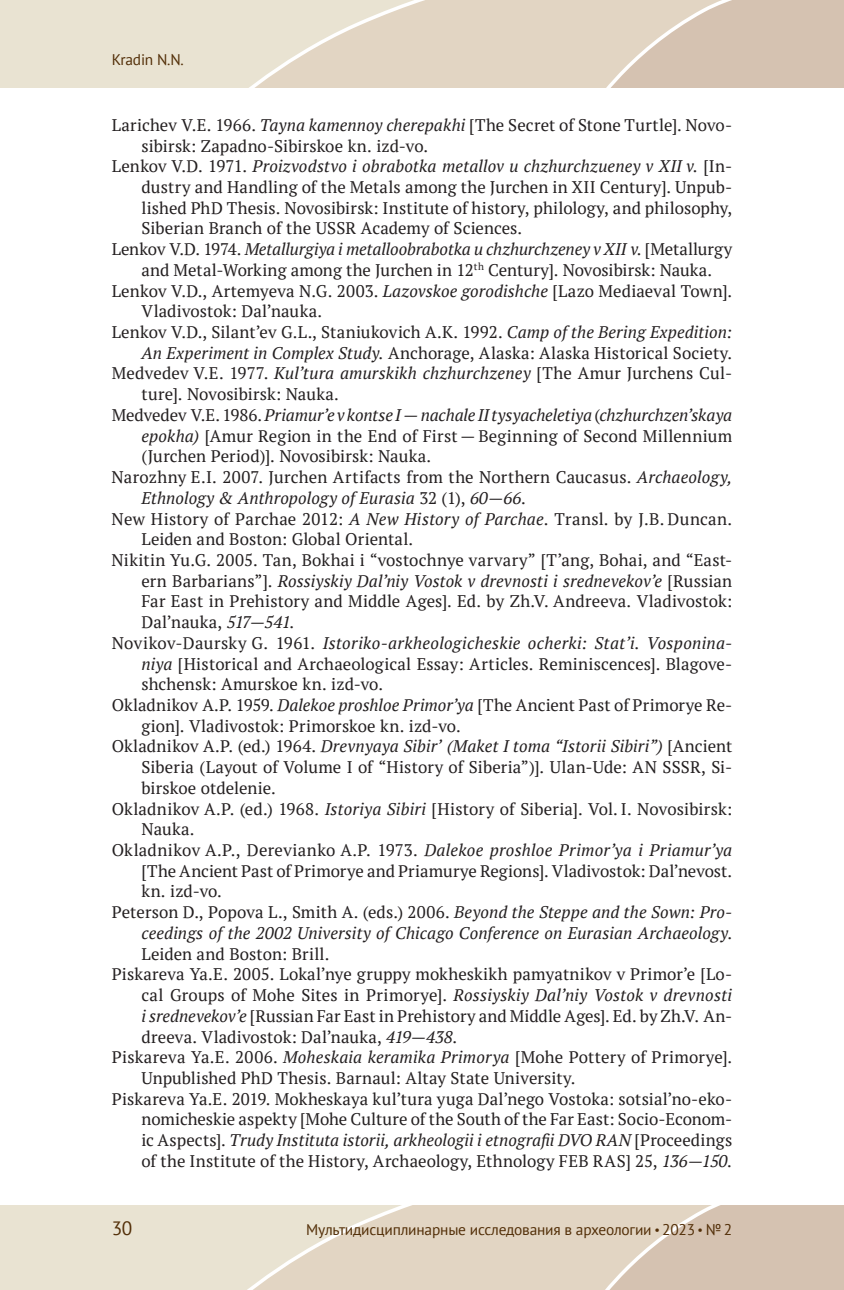
<style>
.page{position:relative;width:844px;height:1290px;background:#fff}
.page>*{position:absolute;margin:0;border:0;box-sizing:border-box;transform-origin:0 0}
.t1{font:19.25px "PT Sans";color:#522e07}
.t2{font:16.8px "PT Serif";letter-spacing:.005em;color:#231f20}
.t3{font:italic 16.8px "PT Serif";letter-spacing:.005em;color:#231f20}
.t4{font:15.4px "PT Sans";letter-spacing:-.015em;color:#522e07}
.s1{font-style:italic}
.s2{font-style:normal}
.s3{font-size:12.25px}
</style>
<div class="page">
<svg style="left:535px;top:0;width:308px;height:88px;background:#dacab9"></svg>
<svg style="left:0;top:0;width:535px;height:88px;background:#e6ddcc"></svg>
<svg style="left:535px;top:1205px;width:308px;height:85px;background:#dacab9"></svg>
<svg style="left:0;top:1205px;width:535px;height:85px;background:#e6ddcc"></svg>
<p class="t4" style="left:112px;top:50px;width:74px">Kradin N.N.</p>
<p class="t2" style="left:112px;top:114px;width:622px">Larichev V.E. 1966. <span class="s1">Tayna kamennoy cherepakhi</span> [The Secret of Stone Turtle]. Novo-</p>
<p class="t2" style="left:141px;top:135px;width:288px">sibirsk: Zapadno-Sibirskoe kn. izd-vo.</p>
<p class="t3" style="left:112px;top:156px;width:622px"><span class="s2">Lenkov V.D. 1971.</span> Proizvodstvo i obrabotka metallov u chzhurchzueney v XII v. <span class="s2">[In-</span></p>
<p class="t2" style="left:141px;top:176px;width:592px">dustry and Handling of the Metals among the Jurchen in XII Century]. Unpub-</p>
<p class="t2" style="left:141px;top:197px;width:592px">lished PhD Thesis. Novosibirsk: Institute of history, philology, and philosophy,</p>
<p class="t2" style="left:141px;top:218px;width:382px">Siberian Branch of the USSR Academy of Sciences.</p>
<p class="t3" style="left:112px;top:238px;width:622px"><span class="s2">Lenkov V.D. 1974.</span> Metallurgiya i metalloobrabotka u chzhurchzeney v XII v. <span class="s2">[Metallurgy</span></p>
<p class="t2" style="left:141px;top:259px;width:572px">and Metal-Working among the Jurchen in 12<sup>th</sup> Century]. Novosibirsk: Nauka.</p>
<p class="t2" style="left:112px;top:280px;width:622px">Lenkov V.D., Artemyeva N.G. 2003. <span class="s1">Lazovskoe gorodishche</span> [Lazo Mediaeval Town].</p>
<p class="t2" style="left:141px;top:300px;width:182px">Vladivostok: Dal’nauka.</p>
<p class="t2" style="left:112px;top:321px;width:622px">Lenkov V.D., Silant’ev G.L., Staniukovich A.K. 1992. <span class="s1">Camp of the Bering Expedition:</span></p>
<p class="t2" style="left:141px;top:342px;width:592px"><span class="s1">An Experiment in Complex Study.</span> Anchorage, Alaska: Alaska Historical Society.</p>
<p class="t2" style="left:112px;top:363px;width:622px">Medvedev V.E. 1977. <span class="s1">Kul’tura amurskikh chzhurchzeney</span> [The Amur Jurchens Cul-</p>
<p class="t2" style="left:141px;top:383px;width:199px">ture]. Novosibirsk: Nauka.</p>
<p class="t3" style="left:112px;top:404px;width:622px"><span class="s2">Medvedev V.E. 1986.</span> Priamur’e v kontse I—nachale II tysyacheletiya <span class="s2">(</span>chzhurchzen’skaya</p>
<p class="t2" style="left:141px;top:425px;width:592px"><span class="s1">epokha)</span> [Amur Region in the End of First — Beginning of Second Millennium</p>
<p class="t2" style="left:141px;top:445px;width:291px">(Jurchen Period)]. Novosibirsk: Nauka.</p>
<p class="t2" style="left:112px;top:466px;width:622px">Narozhny E.I. 2007. Jurchen Artifacts from the Northern Caucasus. <span class="s1">Archaeology,</span></p>
<p class="t3" style="left:141px;top:487px;width:386px">Ethnology &amp; Anthropology of Eurasia <span class="s2">32 (1),</span> 60—66.</p>
<p class="t2" style="left:112px;top:508px;width:622px">New History of Parchae 2012: <span class="s1">A New History of Parchae</span>. Transl. by J.B. Duncan.</p>
<p class="t2" style="left:141px;top:528px;width:273px">Leiden and Boston: Global Oriental.</p>
<p class="t2" style="left:112px;top:549px;width:622px">Nikitin Yu.G. 2005. Tan, Bokhai i “vostochnye varvary” [T’ang, Bohai, and “East-</p>
<p class="t3" style="left:141px;top:570px;width:592px"><span class="s2">ern Barbarians”].</span> Rossiyskiy Dal’niy Vostok v drevnosti i srednevekov’e <span class="s2">[Russian</span></p>
<p class="t2" style="left:141px;top:590px;width:592px">Far East in Prehistory and Middle Ages]. Ed. by Zh.V. Andreeva. Vladivostok:</p>
<p class="t2" style="left:141px;top:611px;width:154px">Dal’nauka, <span class="s1">517—541.</span></p>
<p class="t3" style="left:112px;top:632px;width:619px"><span class="s2">Novikov-Daursky G. 1961.</span> Istoriko-arkheologicheskie ocherki: Stat’i. Vosponina-</p>
<p class="t2" style="left:141px;top:653px;width:592px"><span class="s1">niya</span> [Historical and Archaeological Essay: Articles. Reminiscences]. Blagove-</p>
<p class="t2" style="left:141px;top:673px;width:243px">shchensk: Amurskoe kn. izd-vo.</p>
<p class="t2" style="left:112px;top:694px;width:622px">Okladnikov A.P. 1959. <span class="s1">Dalekoe proshloe Primor’ya</span> [The Ancient Past of Primorye Re-</p>
<p class="t2" style="left:141px;top:715px;width:320px">gion]. Vladivostok: Primorskoe kn. izd-vo.</p>
<p class="t3" style="left:112px;top:736px;width:622px"><span class="s2">Okladnikov A.P. (ed.) 1964.</span> Drevnyaya Sibir’ (Maket I toma “Istorii Sibiri”) <span class="s2">[Ancient</span></p>
<p class="t2" style="left:141px;top:756px;width:592px">Siberia (Layout of Volume I of “History of Siberia”)]. Ulan-Ude: AN SSSR, Si-</p>
<p class="t2" style="left:141px;top:777px;width:136px">birskoe otdelenie.</p>
<p class="t2" style="left:112px;top:798px;width:622px">Okladnikov A.P. (ed.) 1968. <span class="s1">Istoriya Sibiri</span> [History of Siberia]. Vol. I. Novosibirsk:</p>
<p class="t2" style="left:141px;top:818px;width:54px">Nauka.</p>
<p class="t3" style="left:112px;top:839px;width:622px"><span class="s2">Okladnikov A.P., Derevianko A.P. 1973.</span> Dalekoe proshloe Primor’ya i Priamur’ya</p>
<p class="t2" style="left:141px;top:860px;width:592px">[The Ancient Past of Primorye and Priamurye Regions]. Vladivostok: Dal’nevost.</p>
<p class="t2" style="left:141px;top:880px;width:82px">kn. izd-vo.</p>
<p class="t2" style="left:112px;top:901px;width:622px">Peterson D., Popova L., Smith A. (eds.) 2006. <span class="s1">Beyond the Steppe and the Sown: Pro-</span></p>
<p class="t3" style="left:141px;top:922px;width:592px">ceedings of the 2002 University of Chicago Conference on Eurasian Archaeology<span class="s2">.</span></p>
<p class="t2" style="left:141px;top:943px;width:189px">Leiden and Boston: Brill.</p>
<p class="t2" style="left:112px;top:963px;width:622px">Piskareva Ya.E. 2005. Lokal’nye gruppy mokheskikh pamyatnikov v Primor’e [Lo-</p>
<p class="t3" style="left:141px;top:984px;width:592px"><span class="s2">cal Groups of Mohe Sites in Primorye].</span> Rossiyskiy Dal’niy Vostok v drevnosti</p>
<p class="t2" style="left:141px;top:1005px;width:592px"><span class="s1">i srednevekov’e</span> [Russian Far East in Prehistory and Middle Ages]. Ed. by Zh.V. An-</p>
<p class="t2" style="left:141px;top:1026px;width:317px">dreeva. Vladivostok: Dal’nauka, <span class="s1">419—438.</span></p>
<p class="t2" style="left:112px;top:1046px;width:622px">Piskareva Ya.E. 2006. <span class="s1">Moheskaia keramika Primorya</span> [Mohe Pottery of Primorye].</p>
<p class="t2" style="left:141px;top:1067px;width:435px">Unpublished PhD Thesis. Barnaul: Altay State University.</p>
<p class="t2" style="left:112px;top:1088px;width:622px">Piskareva Ya.E. 2019. Mokheskaya kul’tura yuga Dal’nego Vostoka: sotsial’no-eko-</p>
<p class="t2" style="left:141px;top:1108px;width:592px">nomicheskie aspekty [Mohe Culture of the South of the Far East: Socio-Econom-</p>
<p class="t3" style="left:141px;top:1129px;width:592px"><span class="s2">ic Aspects].</span> Trudy Instituta istorii, arkheologii i etnografii DVO RAN <span class="s2">[Proceedings</span></p>
<p class="t2" style="left:141px;top:1150px;width:592px">of the Institute of the History, Archaeology, Ethnology FEB RAS] 25, <span class="s1">136—150.</span></p>
<p class="t1" style="left:112px;top:1216px;width:22px">30</p>
<p class="t4" style="left:306px;top:1220px;width:427px">Мультидисциплинарные исследования в археологии <span class="s3">•</span> 2023 <span class="s3">•</span> №2</p>
</div>
